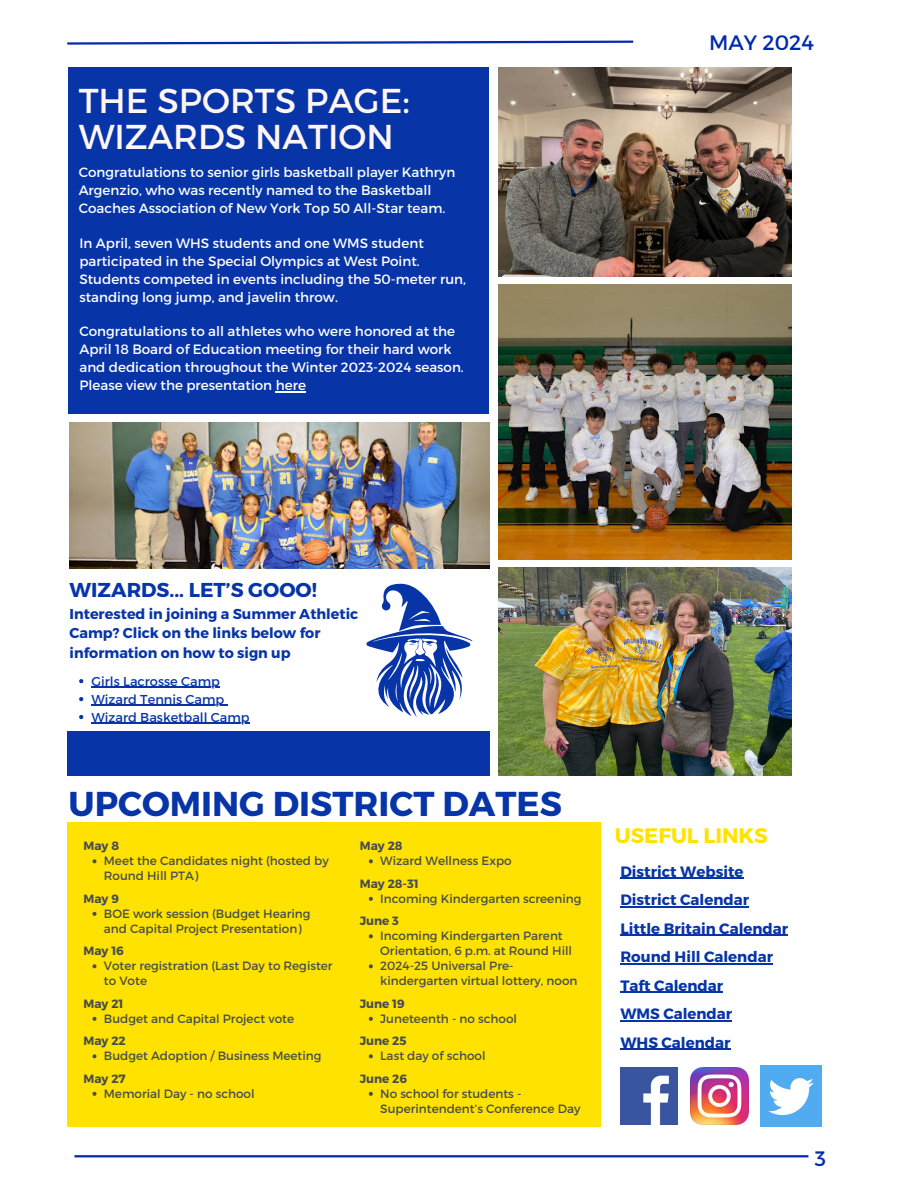
<style>
.page{position:relative;width:918px;height:1188px;background:#fff}
.page>*{position:absolute;margin:0;border:0;box-sizing:border-box;transform-origin:0 0}
.t1{font:34.5px/36px "Montserrat";color:#fff5f5}
.t2{font:700 34.5px "Montserrat";color:#0735a8}
.t3{font:700 21px "Montserrat";color:#ffe200}
.t4{font:20.85px "Montserrat";color:#002bae}
.t5{font:700 20.1px "Montserrat";color:#0735a8}
.t6{font:700 15px "Montserrat";color:#0735a8}
.t7{font:700 14.4px/19.8px "Montserrat";color:#0735a8}
.t8{font:13.5px/18px "Montserrat";color:#fff}
.t9{font:12.9px "Montserrat";color:#0735a8}
.t10{font:12px/15px "Montserrat";color:#464d50}
.t11{font:700 12px "Montserrat";color:#464d50}
</style>
<div class="page">
<div style="left:69px;top:67px;width:420px;height:346px;background:#0735a8"></div>
<div style="left:67px;top:822px;width:534px;height:305px;background:#ffe200"></div>
<hr style="left:74px;top:1155px;width:734px;height:2px;background:#002bae">
<img style="left:620px;top:1068px;width:58px;height:57px">
<img style="left:691px;top:1068px;width:57px;height:57px">
<img style="left:761px;top:1066px;width:60px;height:61px">
<svg style="left:67px;top:40px;width:567px;height:5px"></svg>
<svg style="left:366px;top:583px;width:107px;height:134px"></svg>
<img style="left:498px;top:67px;width:294px;height:209px">
<img style="left:498px;top:285px;width:294px;height:274px">
<img style="left:498px;top:567px;width:294px;height:208px">
<img style="left:70px;top:422px;width:419px;height:146px">
<svg style="left:92px;top:859px;width:4px;height:4px"></svg>
<svg style="left:92px;top:912px;width:4px;height:4px"></svg>
<svg style="left:92px;top:964px;width:4px;height:4px"></svg>
<svg style="left:92px;top:1017px;width:4px;height:4px"></svg>
<svg style="left:92px;top:1054px;width:4px;height:4px"></svg>
<svg style="left:92px;top:1092px;width:4px;height:4px"></svg>
<svg style="left:369px;top:859px;width:4px;height:4px"></svg>
<svg style="left:369px;top:897px;width:4px;height:4px"></svg>
<svg style="left:369px;top:934px;width:4px;height:4px"></svg>
<svg style="left:369px;top:964px;width:4px;height:4px"></svg>
<svg style="left:369px;top:1017px;width:4px;height:4px"></svg>
<svg style="left:369px;top:1054px;width:4px;height:4px"></svg>
<svg style="left:369px;top:1092px;width:4px;height:4px"></svg>
<hr style="left:620px;top:906px;width:129px;height:2px;background:#0735a8">
<hr style="left:620px;top:963px;width:153px;height:2px;background:#0735a8">
<hr style="left:620px;top:992px;width:103px;height:1px;background:#0735a8">
<hr style="left:620px;top:935px;width:168px;height:1px;background:#0735a8">
<hr style="left:620px;top:878px;width:124px;height:1px;background:#0735a8">
<hr style="left:620px;top:1020px;width:112px;height:2px;background:#0735a8">
<hr style="left:620px;top:1049px;width:110px;height:1px;background:#0735a8">
<svg style="left:79px;top:679px;width:4px;height:4px"></svg>
<hr style="left:92px;top:687px;width:128px;height:1px;background:#0735a8">
<svg style="left:79px;top:697px;width:4px;height:4px"></svg>
<hr style="left:92px;top:705px;width:132px;height:1px;background:#0735a8">
<svg style="left:79px;top:715px;width:4px;height:4px"></svg>
<hr style="left:92px;top:723px;width:158px;height:1px;background:#0735a8">
<hr style="left:276px;top:391px;width:30px;height:1px;background:#fff">
<div style="left:67px;top:731px;width:422px;height:44px;background:#0735a8"></div>
<p class="t1" style="left:79px;top:81px;width:333px">THE SPORTS PAGE:<br>WIZARDS NATION</p>
<h5 class="t8" style="left:79px;top:163px;width:378px">Congratulations to senior girls basketball player Kathryn<br>Argenzio, who was recently named to the Basketball<br>Coaches Association of New York Top 50 All-Star team.</h5>
<p class="t8" style="left:79px;top:233px;width:388px">In April, seven WHS students and one WMS student participated in the Special Olympics at West Point.<br>Students competed in events including the 50-meter run, standing long jump, and javelin throw.</p>
<p class="t8" style="left:79px;top:321px;width:386px">Congratulations to all athletes who were honored at the April 18 Board of Education meeting for their hard work and dedication throughout the Winter 2023-2024 season.<br>Please view the presentation here</p>
<h5 class="t4" style="left:709px;top:29px;width:106px">MAY 2024</h5>
<h5 class="t5" style="left:70px;top:577px;width:249px">WIZARDS... LET’S GOOO!</h5>
<h5 class="t7" style="left:70px;top:603px;width:290px">Interested in joining a Summer Athletic<br>Camp? Click on the links below for information on how to sign up</h5>
<h5 class="t9" style="left:92px;top:673px;width:130px">Girls Lacrosse Camp</h5>
<h5 class="t9" style="left:92px;top:691px;width:134px">Wizard Tennis Camp</h5>
<p class="t9" style="left:92px;top:709px;width:160px">Wizard Basketball Camp</p>
<p class="t2" style="left:69px;top:782px;width:495px">UPCOMING DISTRICT DATES</p>
<p class="t11" style="left:360px;top:838px;width:44px">May 28</p>
<p class="t10" style="left:380px;top:853px;width:133px">Wizard Wellness Expo</p>
<p class="t11" style="left:360px;top:876px;width:60px">May 28-31</p>
<p class="t10" style="left:380px;top:890px;width:203px">Incoming Kindergarten screening</p>
<p class="t11" style="left:360px;top:913px;width:41px">June 3</p>
<p class="t10" style="left:380px;top:928px;width:193px">Incoming Kindergarten Parent<br>Orientation, 6 p.m. at Round Hill</p>
<p class="t10" style="left:380px;top:958px;width:199px">2024-25 Universal Pre&shy;kindergarten virtual lottery, noon</p>
<p class="t11" style="left:360px;top:996px;width:46px">June 19</p>
<p class="t10" style="left:380px;top:1010px;width:138px">Juneteenth - no school</p>
<p class="t11" style="left:360px;top:1033px;width:48px">June 25</p>
<p class="t10" style="left:380px;top:1048px;width:107px">Last day of school</p>
<p class="t11" style="left:360px;top:1071px;width:49px">June 26</p>
<p class="t10" style="left:380px;top:1085px;width:202px">No school for students -<br>Superintendent’s Conference Day</p>
<p class="t11" style="left:83px;top:838px;width:37px">May 8</p>
<p class="t10" style="left:104px;top:853px;width:226px">Meet the Candidates night (hosted by<br>Round Hill PTA)</p>
<p class="t11" style="left:83px;top:891px;width:37px">May 9</p>
<p class="t10" style="left:104px;top:905px;width:208px">BOE work session (Budget Hearing and Capital Project Presentation)</p>
<p class="t11" style="left:83px;top:943px;width:42px">May 16</p>
<h1 class="t10" style="left:104px;top:958px;width:230px">Voter registration (Last Day to Register to Vote</h1>
<p class="t11" style="left:83px;top:996px;width:42px">May 21</p>
<p class="t10" style="left:104px;top:1010px;width:192px">Budget and Capital Project vote</p>
<p class="t11" style="left:83px;top:1033px;width:44px">May 22</p>
<p class="t10" style="left:104px;top:1048px;width:219px">Budget Adoption / Business Meeting</p>
<p class="t11" style="left:83px;top:1071px;width:44px">May 27</p>
<p class="t10" style="left:104px;top:1085px;width:152px">Memorial Day - no school</p>
<p class="t3" style="left:615px;top:822px;width:154px">USEFUL LINKS</p>
<h3 class="t6" style="left:620px;top:862px;width:125px">District Website</h3>
<p class="t6" style="left:620px;top:890px;width:130px">District Calendar</p>
<p class="t6" style="left:620px;top:919px;width:169px">Little Britain Calendar</p>
<p class="t6" style="left:620px;top:947px;width:154px">Round Hill Calendar</p>
<p class="t6" style="left:620px;top:976px;width:104px">Taft Calendar</p>
<h5 class="t6" style="left:620px;top:1004px;width:113px">WMS Calendar</h5>
<h5 class="t6" style="left:620px;top:1033px;width:112px">WHS Calendar</h5>
<p class="t4" style="left:815px;top:1145px;width:13px">3</p>
</div>
